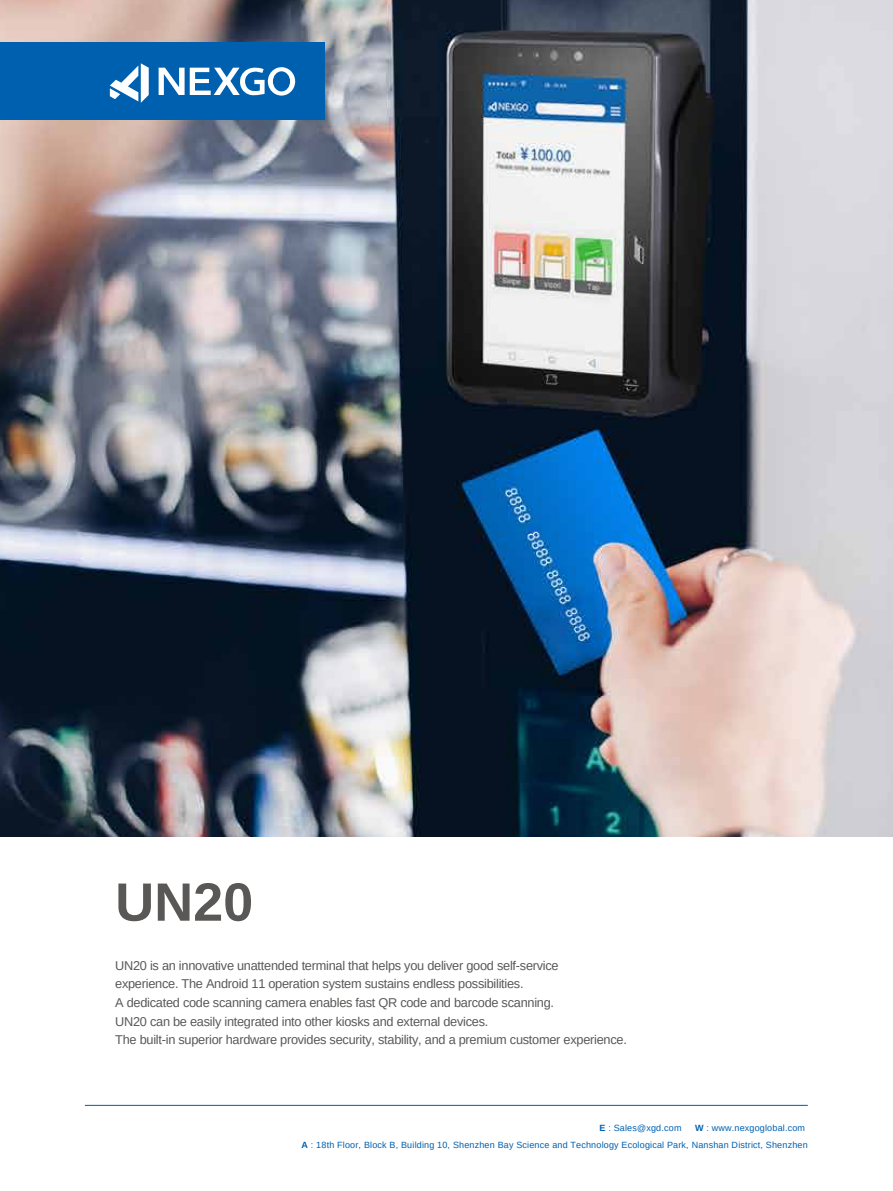
<style>
.page{position:relative;width:893px;height:1191px;background:#fff}
.page>*{position:absolute;margin:0;border:0;box-sizing:border-box;transform-origin:0 0}
.t1{font:700 54px "Arimo";color:#595857}
.t2{font:12.75px/18.6px "Arimo";letter-spacing:-.02em;color:#595857}
.t3{font:9px/16.4px "Arimo";letter-spacing:.02em;color:#0060b0;text-align:right}
.s1{font-weight:700}
</style>
<div class="page">
<img style="left:0;top:0;width:893px;height:836px">
<div style="left:0;top:42px;width:325px;height:77px;background:#0060b0"></div>
<svg style="left:110px;top:63px;width:39px;height:40px"></svg>
<svg style="left:159px;top:67px;width:136px;height:29px"></svg>
<hr style="left:85px;top:1105px;width:723px;height:1px;background:#065ba2">
<h1 class="t1" style="left:115px;top:865px;width:140px">UN20</h1>
<p class="t2" style="left:115px;top:956px;width:513px">UN20 is an innovative unattended terminal that helps you deliver good self-service<br>experience. The Android 11 operation system sustains endless possibilities.<br>A dedicated code scanning camera enables fast QR code and barcode scanning.<br>UN20 can be easily integrated into other kiosks and external devices.<br>The built-in superior hardware provides security, stability, and a premium customer experience.</p>
<p class="t3" style="left:302px;top:1120px;width:508px"><span class="s1">W</span> : www.nexgoglobal.com<br><span class="s1">A</span> : 18th Floor, Block B, Building 10, Shenzhen Bay Science and Technology Ecological Park, Nanshan District, Shenzhen</p>
<p class="t3" style="left:599px;top:1120px;width:84px"><span class="s1">E</span> : Sales@xgd.com</p>
</div>
